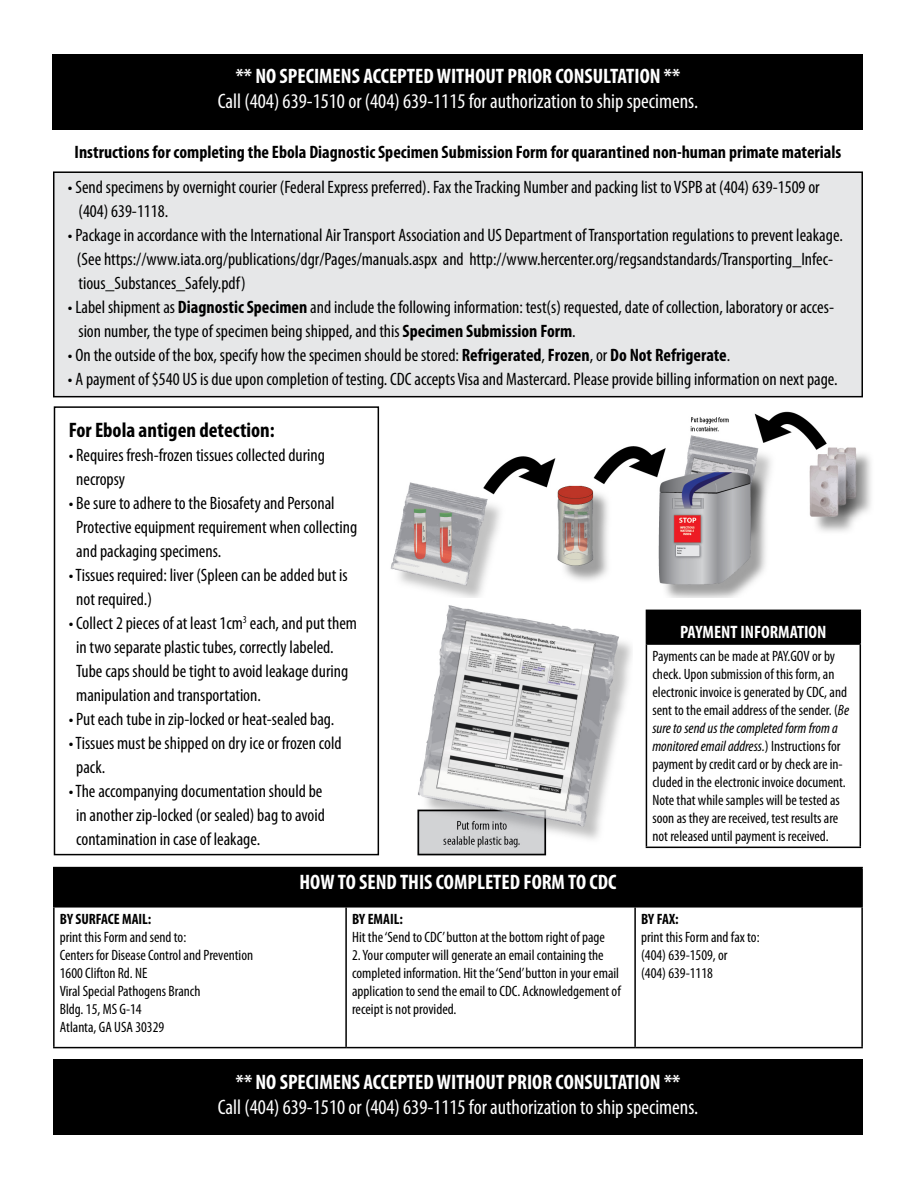
<style>
.page{position:relative;width:918px;height:1188px;background:#fff}
.page>*{position:absolute;margin:0;border:0;box-sizing:border-box;transform-origin:0 0}
.t1{font:condensed 21px "Myriad Pro";color:#fff}
.t2{font:700 condensed 21px "Myriad Pro";color:#fff}
.t3{font:700 condensed 21px "Myriad Pro";color:#000}
.t4{font:condensed 18px/24px "Myriad Pro";color:#000}
.t5{font:700 condensed 18px "Myriad Pro";color:#000}
.t6{font:700 condensed 18px "Myriad Pro";color:#fff}
.t7{font:condensed 15px/18px "Myriad Pro";color:#000}
.t8{font:700 condensed 15px "Myriad Pro";color:#000}
.s1{font-weight:700}
.s2{font-style:italic}
</style>
<div class="page">
<div style="left:54px;top:172px;width:808px;height:225px;background:#e6e7e8"></div>
<div style="left:53px;top:171px;width:810px;height:226px;border:2px solid #000"></div>
<div style="left:53px;top:54px;width:810px;height:75px;background:#000"></div>
<div style="left:53px;top:1059px;width:810px;height:76px;background:#000"></div>
<div style="left:54px;top:868px;width:808px;height:39px;background:#000"></div>
<hr style="left:53px;top:867px;width:293px;height:1px;background:#000">
<hr style="left:53px;top:868px;width:2px;height:38px;background:#000">
<hr style="left:346px;top:867px;width:289px;height:1px;background:#000">
<hr style="left:635px;top:867px;width:228px;height:1px;background:#000">
<hr style="left:861px;top:868px;width:2px;height:38px;background:#000">
<hr style="left:53px;top:906px;width:293px;height:2px;background:#000">
<hr style="left:53px;top:908px;width:2px;height:139px;background:#000">
<hr style="left:346px;top:906px;width:289px;height:2px;background:#000">
<hr style="left:345px;top:908px;width:2px;height:139px;background:#000">
<hr style="left:635px;top:906px;width:228px;height:2px;background:#000">
<hr style="left:634px;top:908px;width:2px;height:139px;background:#000">
<hr style="left:861px;top:908px;width:2px;height:139px;background:#000">
<hr style="left:53px;top:1047px;width:293px;height:1px;background:#000">
<hr style="left:346px;top:1047px;width:289px;height:1px;background:#000">
<hr style="left:635px;top:1047px;width:228px;height:1px;background:#000">
<div style="left:54px;top:406px;width:325px;height:449px;border:2px solid #000"></div>
<div style="left:646px;top:610px;width:214px;height:34px;background:#000"></div>
<hr style="left:646px;top:610px;width:215px;height:1px;background:#000">
<hr style="left:860px;top:611px;width:1px;height:32px;background:#000">
<hr style="left:646px;top:643px;width:215px;height:2px;background:#000">
<hr style="left:646px;top:645px;width:1px;height:202px;background:#000">
<hr style="left:860px;top:645px;width:1px;height:202px;background:#000">
<hr style="left:646px;top:847px;width:215px;height:1px;background:#000">
<img style="left:417px;top:605px;width:215px;height:251px">
<img style="left:390px;top:411px;width:481px;height:187px">
<p class="t2" style="left:236px;top:63px;width:446px">** NO SPECIMENS ACCEPTED WITHOUT PRIOR CONSULTATION **</p>
<p class="t1" style="left:218px;top:89px;width:482px">Call (404) 639-1510 or (404) 639-1115 for authorization to ship specimens.</p>
<p class="t5" style="left:75px;top:140px;width:768px">Instructions for completing the Ebola Diagnostic Specimen Submission Form for quarantined non-human primate materials</p>
<p class="t4" style="left:78px;top:175px;width:743px;text-indent:-10px">• Send specimens by overnight courier (Federal Express preferred). Fax the Tracking Number and packing list to VSPB at (404) 639-1509 or (404) 639-1118.</p>
<p class="t4" style="left:68px;top:223px;width:776px">• Package in accordance with the International Air Transport Association and US Department of Transportation regulations to prevent leakage.</p>
<p class="t4" style="left:77px;top:247px;width:758px">(See https://www.iata.org/publications/dgr/Pages/manuals.aspx and http://www.hercenter.org/regsandstandards/Transporting_Infec&shy;tious_Substances_Safely.pdf)</p>
<p class="t4" style="left:78px;top:295px;width:757px;text-indent:-10px">• Label shipment as <span class="s1">Diagnostic Specimen</span> and include the following information: test(s) requested, date of collection, laboratory or acces&shy;sion number, the type of specimen being shipped, and this <span class="s1">Specimen Submission Form</span>.</p>
<p class="t4" style="left:68px;top:343px;width:664px">• On the outside of the box, specify how the specimen should be stored: <span class="s1">Refrigerated</span>, <span class="s1">Frozen</span>, or <span class="s1">Do Not Refrigerate</span>.</p>
<p class="t4" style="left:68px;top:367px;width:771px">• A payment of $540 US is due upon completion of testing. CDC accepts Visa and Mastercard. Please provide billing information on next page.</p>
<p class="t3" style="left:69px;top:417px;width:208px">For Ebola antigen detection:</p>
<p class="t4" style="left:76px;top:443px;width:250px;text-indent:-8px">• Requires fresh-frozen tissues collected during necropsy</p>
<p class="t4" style="left:76px;top:491px;width:283px;text-indent:-8px">• Be sure to adhere to the Biosafety and Personal<br>Protective equipment requirement when collecting and packaging specimens.</p>
<p class="t4" style="left:76px;top:563px;width:273px;text-indent:-8px">• Tissues required: liver (Spleen can be added but is not required.)</p>
<p class="t4" style="left:76px;top:611px;width:282px;text-indent:-7px">• Collect 2 pieces of at least 1cm<sup>3</sup> each, and put them in two separate plastic tubes, correctly labeled.<br>Tube caps should be tight to avoid leakage during manipulation and transportation.</p>
<p class="t4" style="left:69px;top:707px;width:267px">• Put each tube in zip-locked or heat-sealed bag.</p>
<p class="t4" style="left:76px;top:731px;width:267px;text-indent:-8px">• Tissues must be shipped on dry ice or frozen cold pack.</p>
<p class="t4" style="left:76px;top:779px;width:250px;text-indent:-8px">• The accompanying documentation should be in another zip-locked (or sealed) bag to avoid contamination in case of leakage.</p>
<p class="t8" style="left:60px;top:910px;width:93px">BY SURFACE MAIL:</p>
<p class="t7" style="left:60px;top:928px;width:128px">print this Form and send to:</p>
<p class="t7" style="left:60px;top:946px;width:195px">Centers for Disease Control and Prevention</p>
<p class="t7" style="left:60px;top:964px;width:89px">1600 Clifton Rd. NE</p>
<p class="t7" style="left:60px;top:982px;width:142px">Viral Special Pathogens Branch</p>
<p class="t7" style="left:60px;top:1000px;width:83px">Bldg. 15, MS G-14</p>
<p class="t7" style="left:60px;top:1018px;width:106px">Atlanta, GA USA 30329</p>
<p class="t2" style="left:300px;top:869px;width:318px">HOW TO SEND THIS COMPLETED FORM TO CDC</p>
<p class="t8" style="left:352px;top:910px;width:52px">BY EMAIL:</p>
<p class="t7" style="left:352px;top:928px;width:254px">Hit the ‘Send to CDC’ button at the bottom right of page</p>
<p class="t7" style="left:352px;top:946px;width:270px">2. Your computer will generate an email containing the completed information. Hit the ‘Send’ button in your email application to send the email to CDC. Acknowledgement of receipt is not provided.</p>
<p class="t6" style="left:680px;top:621px;width:148px">PAYMENT INFORMATION</p>
<p class="t7" style="left:652px;top:647px;width:198px">Payments can be made at PAY.GOV or by check. Upon submission of this form, an electronic invoice is generated by CDC, and sent to the email address of the sender. (<span class="s2">Be sure to send us the completed form from a monitored email address.</span>) Instructions for payment by credit card or by check are in&shy;cluded in the electronic invoice document.<br>Note that while samples will be tested as soon as they are received, test results are not released until payment is received.</p>
<p class="t8" style="left:641px;top:910px;width:39px">BY FAX:</p>
<p class="t7" style="left:641px;top:928px;width:120px">print this Form and fax to:</p>
<p class="t7" style="left:641px;top:946px;width:88px">(404) 639-1509, or</p>
<p class="t7" style="left:641px;top:964px;width:73px">(404) 639-1118</p>
<p class="t2" style="left:236px;top:1069px;width:446px">** NO SPECIMENS ACCEPTED WITHOUT PRIOR CONSULTATION **</p>
<p class="t1" style="left:218px;top:1094px;width:482px">Call (404) 639-1510 or (404) 639-1115 for authorization to ship specimens.</p>
</div>
